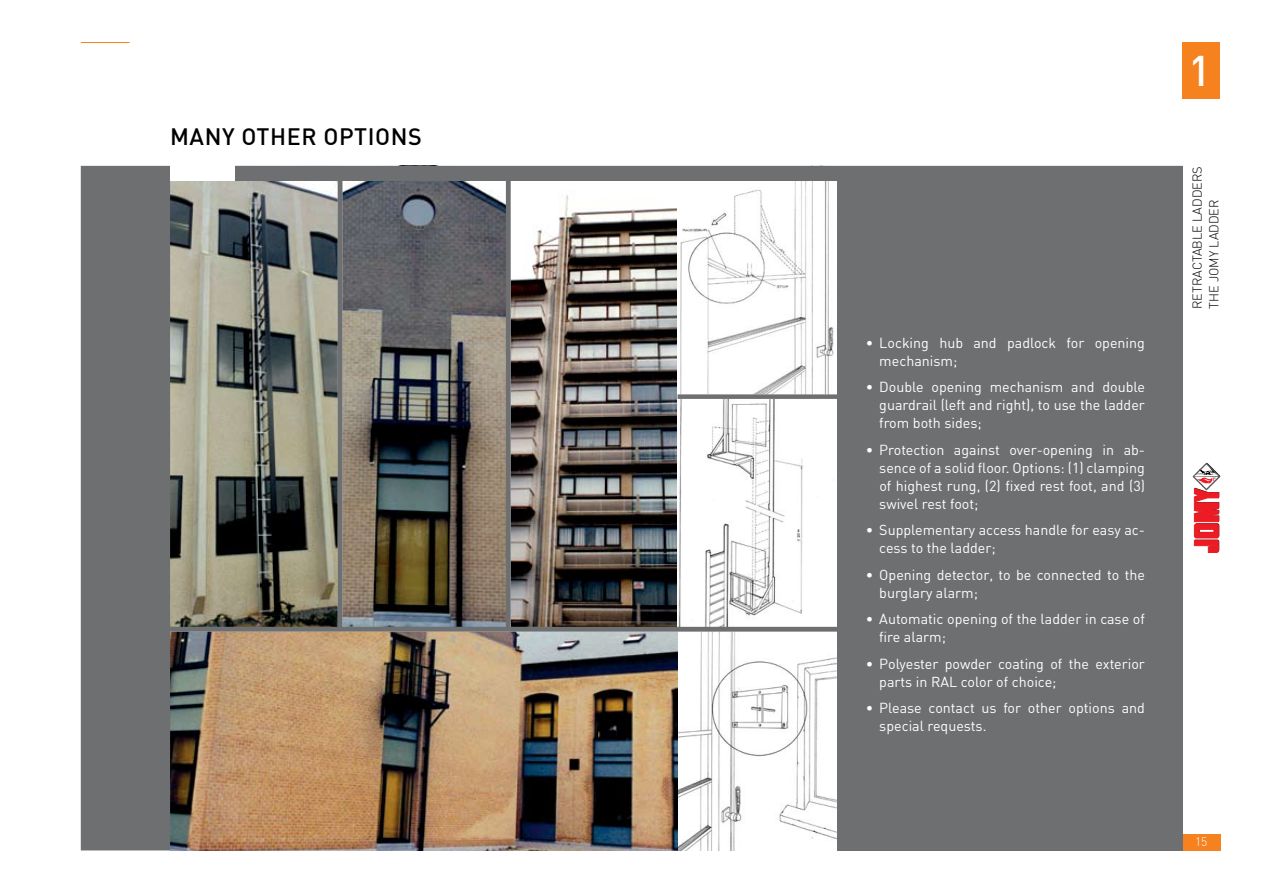
<style>
.page{position:relative;width:1263px;height:893px;background:#fff}
.page>*{position:absolute;margin:0;border:0;box-sizing:border-box;transform-origin:0 0}
.t1{font:500 42px "DIN";color:#fff}
.t2{font:500 23.25px "DIN";letter-spacing:.025em;color:#000}
.t3{font:14.25px/18px "DIN";color:#fff}
.t4{font:300 12.75px/16.5px "DIN";color:#000}
.t5{font:300 12px "DIN";color:#fff}
.t6{font:2.1px "Helvetica";color:#000}
</style>
<div class="page">
<div style="left:1182px;top:43px;width:38px;height:56px;background:#f5821f"></div>
<hr style="left:81px;top:42px;width:49px;height:1px;background:#f5821f">
<div style="left:1182px;top:834px;width:38px;height:16px;background:#f5821f"></div>
<svg style="left:1193px;top:463px;width:27px;height:90px"></svg>
<img style="left:81px;top:166px;width:756px;height:684px">
<div style="left:837px;top:166px;width:345px;height:684px;background:#6d6f71"></div>
<hr style="left:338px;top:167px;width:4px;height:462px;background:#6d6f71">
<div style="left:506px;top:166px;width:5px;height:463px;background:#6d6f71"></div>
<div style="left:167px;top:627px;width:671px;height:5px;background:#6d6f71"></div>
<div style="left:677px;top:394px;width:161px;height:5px;background:#6d6f71"></div>
<div style="left:170px;top:166px;width:65px;height:15px;background:#fff"></div>
<div style="left:235px;top:166px;width:947px;height:15px;background:#6d6f71"></div>
<h2 class="t2" style="left:170px;top:122px;width:253px">MANY OTHER OPTIONS</h2>
<p class="t3" style="left:879px;top:333px;width:267px;text-indent:-14px">• Locking hub and padlock for opening mechanism;</p>
<p class="t3" style="left:879px;top:378px;width:267px;text-align:justify;text-indent:-13px">• Double opening mechanism and double guardrail (left and right), to use the ladder from both sides;</p>
<p class="t3" style="left:879px;top:440px;width:267px;text-align:justify;text-indent:-13px">• Protection against over-opening in ab&shy;sence of a solid floor. Options: (1) clamping of highest rung, (2) fixed rest foot, and (3) swivel rest foot;</p>
<p class="t3" style="left:879px;top:521px;width:267px;text-indent:-13px">• Supplementary access handle for easy ac&shy;cess to the ladder;</p>
<p class="t3" style="left:879px;top:565px;width:267px;text-indent:-13px">• Opening detector, to be connected to the burglary alarm;</p>
<p class="t3" style="left:879px;top:610px;width:267px;text-indent:-13px">• Automatic opening of the ladder in case of fire alarm;</p>
<p class="t3" style="left:879px;top:654px;width:267px;text-indent:-13px">• Polyester powder coating of the exterior parts in RAL color of choice;</p>
<p class="t3" style="left:879px;top:699px;width:267px;text-indent:-13px">• Please contact us for other options and special requests.</p>
<h1 class="t1" style="left:1188px;top:44px;width:24px">1</h1>
<p class="t4" style="left:1189px;top:309px;width:145px;rotate:-90deg">Retractable ladders<br>The JOMY ladder</p>
<p class="t6" style="left:1213px;top:479px;width:3px;rotate:-90deg">®</p>
<p class="t5" style="left:1195px;top:834px;width:6px">15</p>
</div>
